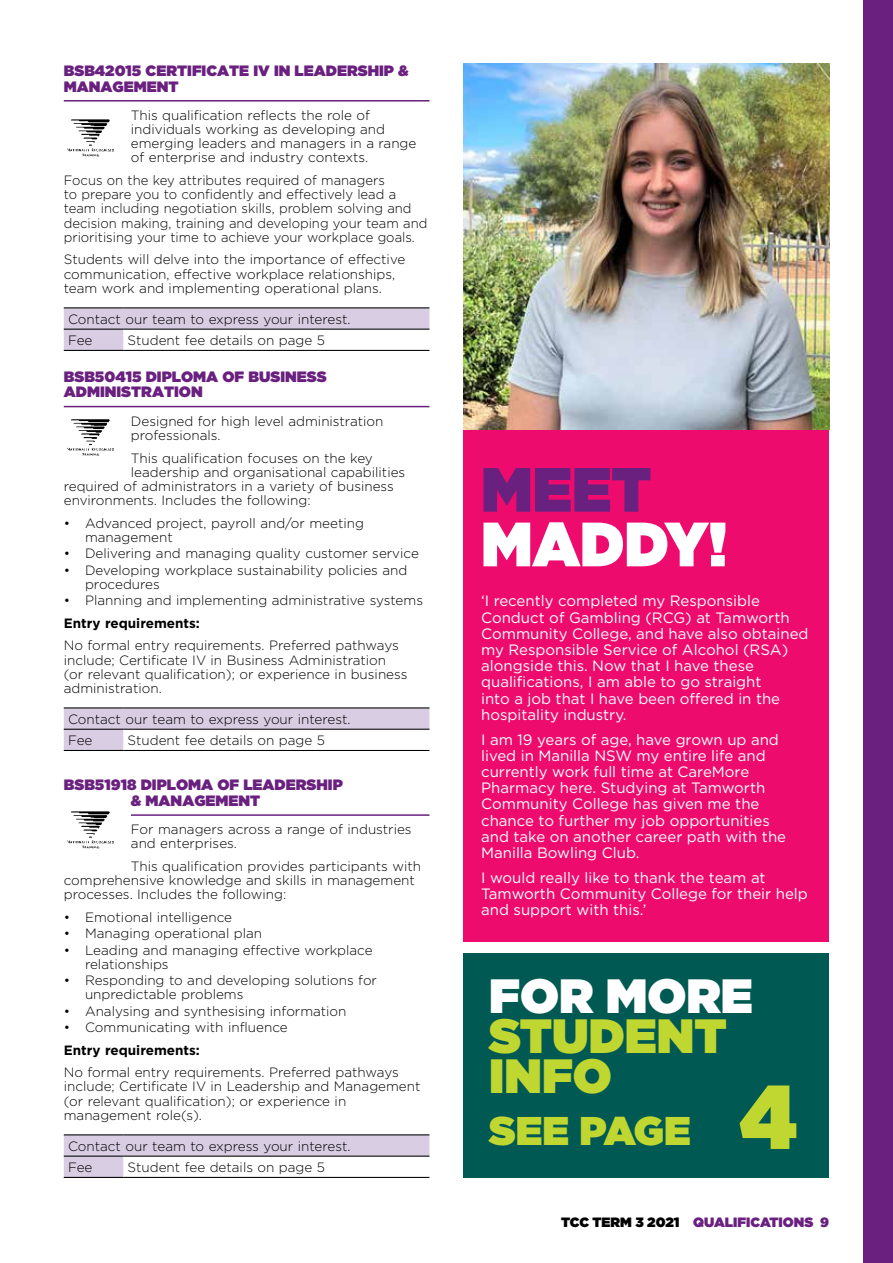
<style>
.page{position:relative;width:893px;height:1263px;background:#fff}
.page>*{position:absolute;margin:0;border:0;box-sizing:border-box;transform-origin:0 0}
.t1{font:900 90px "Gotham";color:#bfd730;scale:.92 1}
.t2{font:900 62.4px "Gotham";color:#fff;scale:.95 1}
.t3{font:900 62.4px "Gotham";color:#69207e;scale:.95 1}
.t4{font:900 48.15px/40px "Gotham";color:#bfd730}
.t5{font:900 48.15px "Gotham";color:#fff}
.t6{font:900 40.05px "Gotham";color:#bfd730}
.t7{font:15px/16.2px "Gotham";color:#fff}
.t8{font:900 15px/15.8px "Gotham";color:#69207e}
.t9{font:300 13.5px/14.1px "Gotham";color:#000}
.t10{font:700 13.5px "Gotham";color:#000}
.t11{font:900 13.5px "Gotham";color:#69207e}
.s1{color:#000}
</style>
<div class="page">
<div style="left:463px;top:77px;width:366px;height:865px;background:#ed0c6e"></div>
<hr style="left:131px;top:814px;width:298px;height:2px;background:#69207e">
<svg style="left:64px;top:1135px;width:365px;height:42px"></svg>
<hr style="left:64px;top:1134px;width:59px;height:1px;background:#000">
<hr style="left:123px;top:1134px;width:306px;height:1px;background:#000">
<hr style="left:64px;top:1155px;width:59px;height:2px;background:#000">
<hr style="left:123px;top:1155px;width:306px;height:2px;background:#000">
<hr style="left:64px;top:1177px;width:59px;height:1px;background:#000">
<hr style="left:123px;top:1177px;width:306px;height:1px;background:#000">
<img style="left:67px;top:811px;width:47px;height:38px">
<hr style="left:64px;top:406px;width:365px;height:1px;background:#69207e">
<svg style="left:64px;top:708px;width:365px;height:42px"></svg>
<hr style="left:64px;top:707px;width:59px;height:1px;background:#000">
<hr style="left:123px;top:707px;width:306px;height:1px;background:#000">
<hr style="left:64px;top:729px;width:59px;height:1px;background:#000">
<hr style="left:123px;top:729px;width:306px;height:1px;background:#000">
<hr style="left:64px;top:750px;width:59px;height:1px;background:#000">
<hr style="left:123px;top:750px;width:306px;height:1px;background:#000">
<img style="left:67px;top:419px;width:47px;height:37px">
<div style="left:863px;top:0;width:30px;height:1263px;background:#69207e"></div>
<hr style="left:64px;top:100px;width:365px;height:2px;background:#69207e">
<svg style="left:64px;top:308px;width:365px;height:42px"></svg>
<hr style="left:64px;top:307px;width:59px;height:1px;background:#000">
<hr style="left:123px;top:307px;width:306px;height:1px;background:#000">
<hr style="left:64px;top:329px;width:59px;height:1px;background:#000">
<hr style="left:123px;top:329px;width:306px;height:1px;background:#000">
<hr style="left:64px;top:350px;width:59px;height:1px;background:#000">
<hr style="left:123px;top:350px;width:306px;height:1px;background:#000">
<img style="left:67px;top:119px;width:47px;height:38px">
<div style="left:463px;top:954px;width:366px;height:224px;background:#005952"></div>
<img style="left:463px;top:64px;width:366px;height:366px">
<p class="t8" style="left:64px;top:62px;width:346px">BSB42015 CERTIFICATE IV IN LEADERSHIP &amp;<br>MANAGEMENT</p>
<p class="t9" style="left:131px;top:108px;width:287px">This qualification reflects the role of individuals working as developing and emerging leaders and managers in a range of enterprise and industry contexts.</p>
<p class="t9" style="left:64px;top:173px;width:365px">Focus on the key attributes required of managers<br>to prepare you to confidently and effectively lead a team including negotiation skills, problem solving and decision making, training and developing your team and prioritising your time to achieve your workplace goals.</p>
<p class="t9" style="left:64px;top:252px;width:343px">Students will delve into the importance of effective communication, effective workplace relationships, team work and implementing operational plans.</p>
<p class="t9" style="left:68px;top:308px;width:284px;line-height:21.3px">Contact our team to express your interest.<br>Fee</p>
<p class="t9" style="left:128px;top:333px;width:199px">Student fee details on page 5</p>
<p class="t8" style="left:64px;top:368px;width:264px">BSB50415 DIPLOMA OF BUSINESS<br>ADMINISTRATION</p>
<p class="t9" style="left:131px;top:413px;width:254px">Designed for high level administration professionals.</p>
<p class="t9" style="left:131px;top:450px;width:243px">This qualification focuses on the key</p>
<p class="t9" style="left:131px;top:464px;width:276px">leadership and organisational capabilities</p>
<p class="t9" style="left:64px;top:479px;width:332px">required of administrators in a variety of business</p>
<p class="t9" style="left:64px;top:493px;width:248px">environments. Includes the following:</p>
<p class="t9" style="left:85px;top:516px;width:280px;text-indent:-21px">• Advanced project, payroll and/or meeting management</p>
<p class="t9" style="left:64px;top:546px;width:357px">• Delivering and managing quality customer service</p>
<p class="t9" style="left:85px;top:562px;width:324px;text-indent:-21px">• Developing workplace sustainability policies and procedures</p>
<p class="t9" style="left:64px;top:593px;width:361px">• Planning and implementing administrative systems</p>
<p class="t10" style="left:64px;top:614px;width:138px">Entry requirements:</p>
<p class="t9" style="left:64px;top:638px;width:345px">No formal entry requirements. Preferred pathways include; Certificate IV in Business Administration (or relevant qualification); or experience in business administration.</p>
<p class="t9" style="left:68px;top:708px;width:284px;line-height:21.3px">Contact our team to express your interest.<br>Fee</p>
<p class="t9" style="left:128px;top:733px;width:199px">Student fee details on page 5</p>
<p class="t8" style="left:131px;top:777px;width:213px;text-indent:-67px">BSB51918 DIPLOMA OF LEADERSHIP &amp; MANAGEMENT</p>
<p class="t9" style="left:131px;top:822px;width:282px">For managers across a range of industries and enterprises.</p>
<p class="t9" style="left:64px;top:859px;width:359px;text-indent:67px">This qualification provides participants with comprehensive knowledge and skills in management processes. Includes the following:</p>
<p class="t9" style="left:64px;top:910px;width:170px">• Emotional intelligence</p>
<p class="t9" style="left:64px;top:926px;width:200px">• Managing operational plan</p>
<p class="t9" style="left:85px;top:942px;width:289px;text-indent:-21px">• Leading and managing effective workplace relationships</p>
<p class="t9" style="left:85px;top:973px;width:293px;text-indent:-21px">• Responding to and developing solutions for unpredictable problems</p>
<p class="t9" style="left:64px;top:1003px;width:284px">• Analysing and synthesising information</p>
<p class="t9" style="left:64px;top:1020px;width:225px">• Communicating with influence</p>
<p class="t10" style="left:64px;top:1041px;width:138px">Entry requirements:</p>
<p class="t9" style="left:64px;top:1065px;width:358px">No formal entry requirements. Preferred pathways include; Certificate IV in Leadership and Management (or relevant qualification); or experience in management role(s).</p>
<p class="t9" style="left:68px;top:1135px;width:284px;line-height:21.3px">Contact our team to express your interest.<br>Fee</p>
<p class="t9" style="left:128px;top:1160px;width:199px">Student fee details on page 5</p>
<h2 class="t3" style="left:481px;top:445px;width:181px">MEET</h2>
<h2 class="t2" style="left:481px;top:499px;width:261px">MADDY!</h2>
<p class="t7" style="left:481px;top:593px;width:329px">‘I recently completed my Responsible Conduct of Gambling (RCG) at Tamworth Community College, and have also obtained my Responsible Service of Alcohol (RSA) alongside this. Now that I have these qualifications, I am able to go straight<br>into a job that I have been offered in the hospitality industry.</p>
<p class="t7" style="left:481px;top:731px;width:307px">I am 19 years of age, have grown up and lived in Manilla NSW my entire life and currently work full time at CareMore Pharmacy here. Studying at Tamworth Community College has given me the chance to further my job opportunities and take on another career path with the Manilla Bowling Club.</p>
<p class="t7" style="left:481px;top:869px;width:328px">I would really like to thank the team at<br>Tamworth Community College for their help and support with this.’</p>
<h3 class="t5" style="left:489px;top:961px;width:265px">FOR MORE</h3>
<h3 class="t4" style="left:489px;top:1015px;width:239px">STUDENT<br>INFO</h3>
<h3 class="t6" style="left:489px;top:1102px;width:203px">SEE PAGE</h3>
<h1 class="t1" style="left:740px;top:1052px;width:64px">4</h1>
<p class="t11" style="left:561px;top:1212px;width:269px"><span class="s1">TCC TERM 3 2021</span> QUALIFICATIONS 9</p>
</div>
